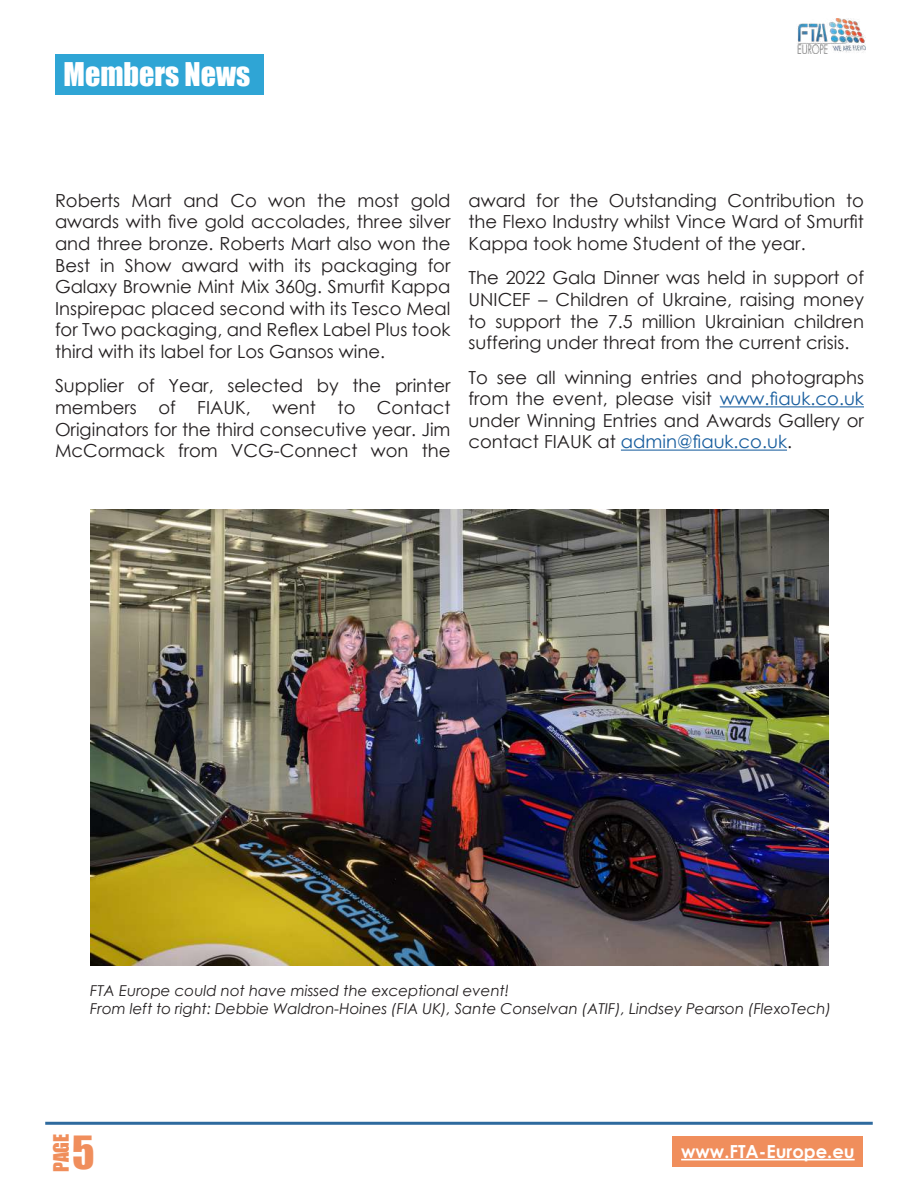
<style>
.page{position:relative;width:918px;height:1188px;background:#fff}
.page>*{position:absolute;margin:0;border:0;box-sizing:border-box;transform-origin:0 0}
.t1{font:42px "Impact";color:#f08e5c}
.t2{font:30px "Impact";color:#fff}
.t3{font:19.5px "Impact";color:#f08e5b}
.t4{font:18px/21.6px "Century Gothic";color:#231f20;text-align:justify}
.t5{font:700 18px "Century Gothic";color:#fff}
.t6{font:italic 15px/18px "Century Gothic";color:#231f20}
.s1{color:#175d9e}
</style>
<div class="page">
<img style="left:797px;top:19px;width:68px;height:35px">
<hr style="left:45px;top:1122px;width:828px;height:3px;background:#2e6a9e">
<div style="left:673px;top:1136px;width:190px;height:31px;background:#f08e5c"></div>
<hr style="left:681px;top:1159px;width:174px;height:1px;background:#fff">
<hr style="left:720px;top:406px;width:144px;height:1px;background:#175d9e">
<hr style="left:621px;top:450px;width:166px;height:1px;background:#175d9e">
<div style="left:55px;top:54px;width:209px;height:41px;background:#2fa5d5"></div>
<img style="left:91px;top:510px;width:737px;height:455px">
<h2 class="t2" style="left:64px;top:51px;width:188px">Members News</h2>
<p class="t4" style="left:55px;top:189px;width:397px">Roberts Mart and Co won the most gold awards with five gold accolades, three silver and three bronze. Roberts Mart also won the Best in Show award with its packaging for Galaxy Brownie Mint Mix 360g. Smurfit Kappa Inspirepac placed second with its Tesco Meal for Two packaging, and Reflex Label Plus took third with its label for Los Gansos wine.</p>
<p class="t4" style="left:55px;top:375px;width:397px">Supplier of Year, selected by the printer members of FIAUK, went to Contact Originators for the third consecutive year. Jim McCormack from VCG-Connect won the</p>
<p class="t4" style="left:469px;top:189px;width:397px">award for the Outstanding Contribution to the Flexo Industry whilst Vince Ward of Smurfit Kappa took home Student of the year.</p>
<p class="t4" style="left:469px;top:267px;width:397px">The 2022 Gala Dinner was held in support of UNICEF – Children of Ukraine, raising money to support the 7.5 million Ukrainian children suffering under threat from the current crisis.</p>
<p class="t4" style="left:469px;top:366px;width:397px">To see all winning entries and photographs from the event, please visit <span class="s1">www.fiauk.co.uk </span>under Winning Entries and Awards Gallery or contact FIAUK at <span class="s1">admin@fiauk.co.uk</span>.</p>
<p class="t6" style="left:90px;top:981px;width:743px">FTA Europe could not have missed the exceptional event!<br>From left to right: Debbie Waldron-Hoines (FIA UK), Sante Conselvan (ATIF), Lindsey Pearson (FlexoTech)</p>
<p class="t3" style="left:46px;top:1172px;width:40px;rotate:-90deg">PAGE</p>
<h1 class="t1" style="left:72px;top:1120px;width:24px">5</h1>
<p class="t5" style="left:681px;top:1138px;width:175px">www.FTA-Europe.eu</p>
</div>
